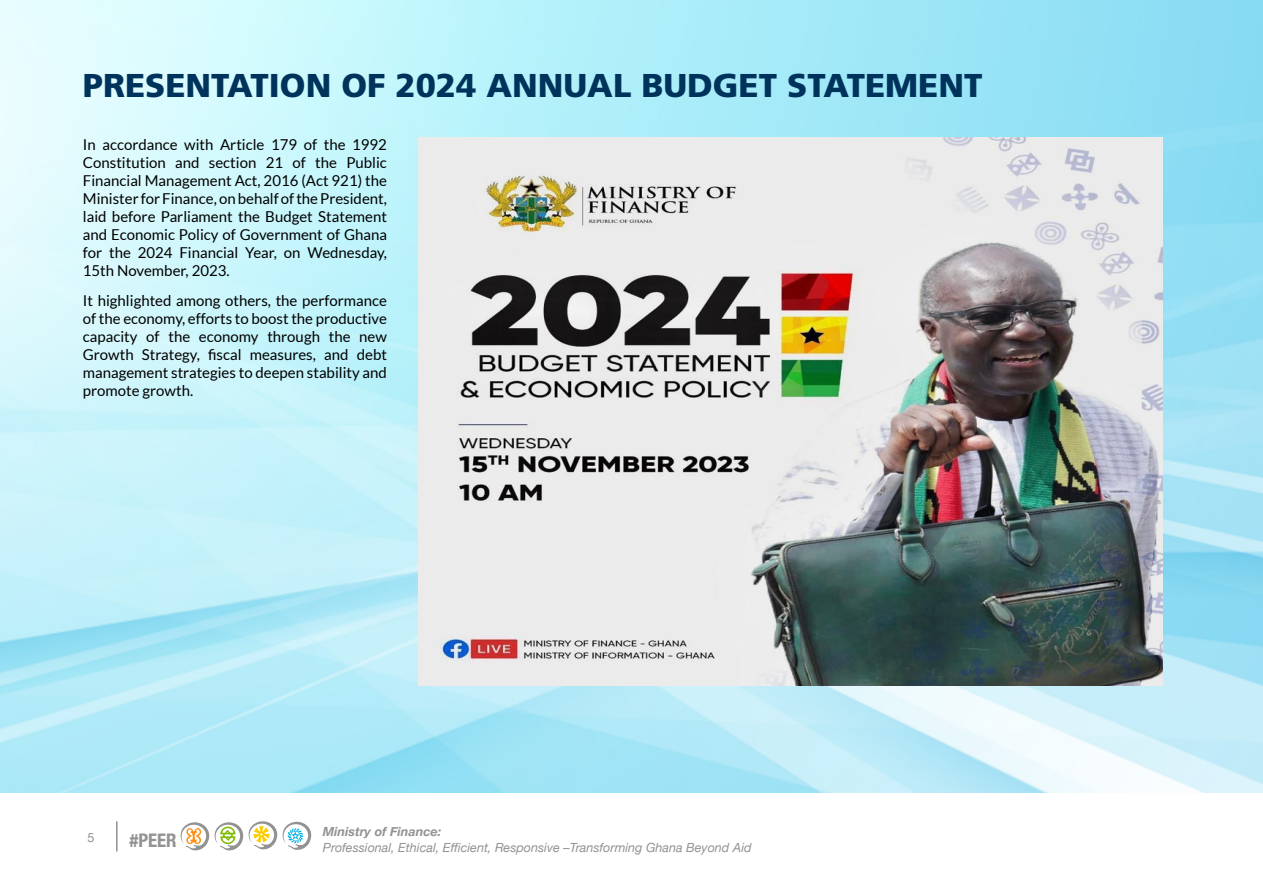
<style>
.page{position:relative;width:1263px;height:893px;background:#fff}
.page>*{position:absolute;margin:0;border:0;box-sizing:border-box;transform-origin:0 0}
.t1{font:900 33px "Frutiger LT Std";color:#00335c}
.t2{font:700 condensed 18.75px "Helvetica Neue";color:#929292}
.t3{font:15px/18px "Lato";color:#000;text-align:justify}
.t4{font:italic 12.6px "Helvetica Neue";color:#929292}
.t5{font:italic 700 12.6px "Helvetica Neue";color:#929292}
.t6{font:12.6px "Helvetica Neue";color:#929292}
</style>
<div class="page">
<img style="left:419px;top:138px;width:744px;height:548px">
<svg style="left:215px;top:822px;width:28px;height:28px"></svg>
<svg style="left:283px;top:822px;width:28px;height:28px"></svg>
<svg style="left:249px;top:821px;width:28px;height:28px"></svg>
<svg style="left:181px;top:822px;width:28px;height:28px"></svg>
<hr style="left:116px;top:821px;width:2px;height:30px;background:#929292">
<h1 class="t1" style="left:83px;top:66px;width:901px">PRESENTATION OF 2024 ANNUAL BUDGET STATEMENT</h1>
<p class="t3" style="left:83px;top:135px;width:306px">In accordance with Article 179 of the 1992<br>Constitution and section 21 of the Public Financial Management Act, 2016 (Act 921) the Minister for Finance, on behalf of the President, laid before Parliament the Budget Statement and Economic Policy of Government of Ghana for the 2024 Financial Year, on Wednesday, 15th November, 2023.</p>
<p class="t3" style="left:83px;top:292px;width:306px">It highlighted among others, the performance of the economy, efforts to boost the productive capacity of the economy through the new Growth Strategy, fiscal measures, and debt management strategies to deepen stability and promote growth.</p>
<p class="t6" style="left:87px;top:829px;width:9px">5</p>
<p class="t2" style="left:130px;top:824px;width:49px">#PEER</p>
<p class="t5" style="left:323px;top:822px;width:120px">Ministry of Finance:</p>
<p class="t4" style="left:323px;top:838px;width:430px">Professional, Ethical, Efficient, Responsive –Transforming Ghana Beyond Aid</p>
</div>
